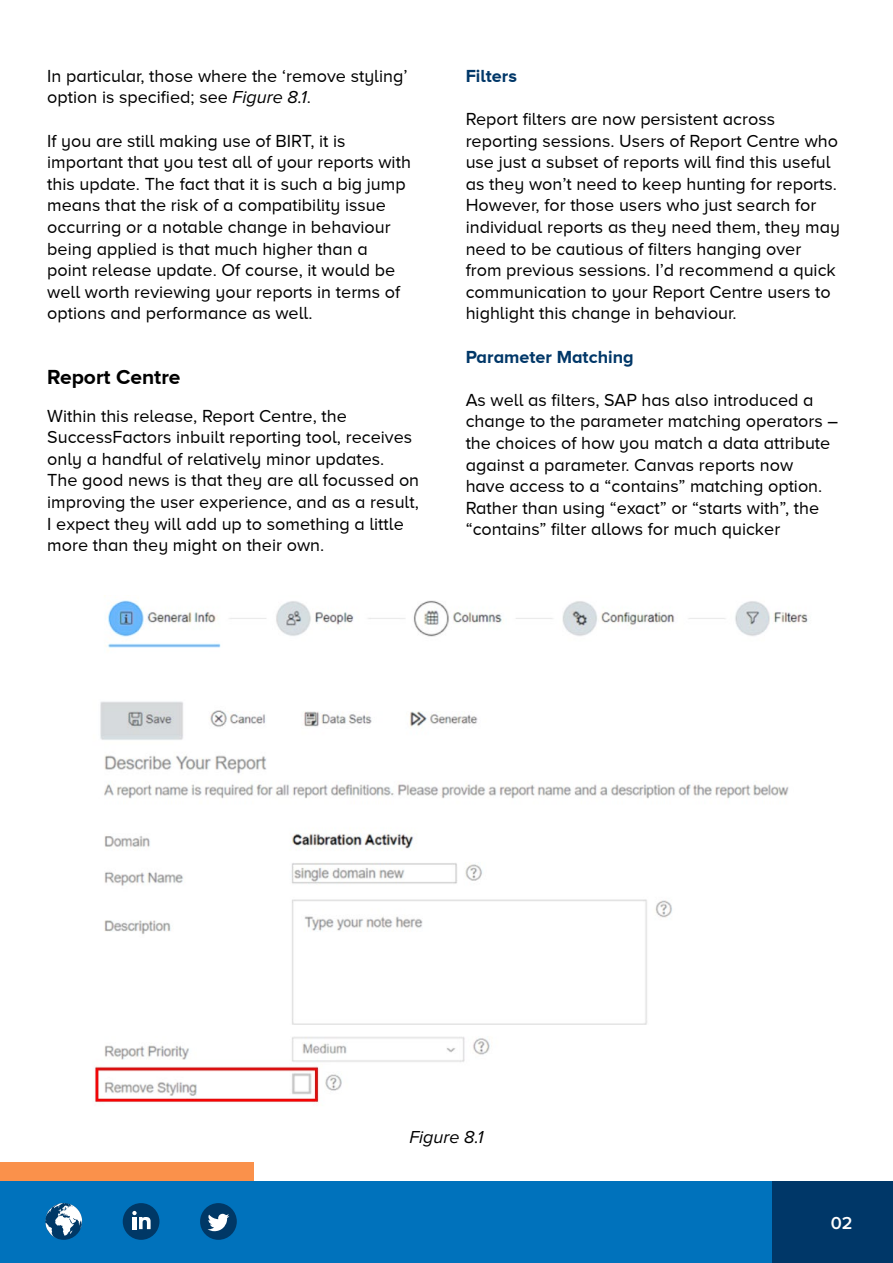
<style>
.page{position:relative;width:893px;height:1263px;background:#fff}
.page>*{position:absolute;margin:0;border:0;box-sizing:border-box;transform-origin:0 0}
.t1{font:700 21px "Proxima Nova A";color:#000}
.t2{font:18px/21.6px "Proxima Nova A";color:#000}
.t3{font:700 18px "Proxima Nova A";color:#003768}
.t4{font:italic 18px "Proxima Nova";color:#000}
.t5{font:600 18px "Proxima Nova";color:#fff}
.s1{font-family:"Proxima Nova";font-style:italic}
</style>
<div class="page">
<div style="left:0;top:1162px;width:254px;height:101px;background:#fa914b"></div>
<div style="left:0;top:1182px;width:893px;height:81px;background:#0072bc"></div>
<div style="left:773px;top:1182px;width:120px;height:81px;background:#003768"></div>
<div style="left:123px;top:1203px;width:36px;height:37px;background:#003866;border-radius:50%"></div>
<svg style="left:132px;top:1211px;width:19px;height:18px"></svg>
<svg style="left:45px;top:1203px;width:37px;height:37px"></svg>
<svg style="left:45px;top:1203px;width:37px;height:35px"></svg>
<img style="left:94px;top:600px;width:715px;height:504px">
<div style="left:200px;top:1203px;width:37px;height:37px;background:#003866;border-radius:50%"></div>
<svg style="left:208px;top:1214px;width:21px;height:17px"></svg>
<p class="t2" style="left:47px;top:65px;width:362px">In particular, those where the ‘remove styling’ option is specified; see <span class="s1">Figure 8.1</span>.</p>
<p class="t2" style="left:47px;top:130px;width:365px">If you are still making use of BIRT, it is important that you test all of your reports with this update. The fact that it is such a big jump means that the risk of a compatibility issue occurring or a notable change in behaviour being applied is that much higher than a point release update. Of course, it would be well worth reviewing your reports in terms of options and performance as well.</p>
<p class="t1" style="left:47px;top:365px;width:135px">Report Centre</p>
<p class="t2" style="left:47px;top:404px;width:373px">Within this release, Report Centre, the SuccessFactors inbuilt reporting tool, receives only a handful of relatively minor updates.<br>The good news is that they are all focussed on improving the user experience, and as a result, I expect they will add up to something a little more than they might on their own.</p>
<p class="t3" style="left:466px;top:65px;width:53px">Filters</p>
<p class="t2" style="left:466px;top:108px;width:376px">Report filters are now persistent across reporting sessions. Users of Report Centre who use just a subset of reports will find this useful as they won’t need to keep hunting for reports.<br>However, for those users who just search for individual reports as they need them, they may need to be cautious of filters hanging over from previous sessions. I’d recommend a quick communication to your Report Centre users to highlight this change in behaviour.</p>
<p class="t3" style="left:466px;top:346px;width:169px">Parameter Matching</p>
<p class="t2" style="left:466px;top:389px;width:374px">As well as filters, SAP has also introduced a change to the parameter matching operators – the choices of how you match a data attribute against a parameter. Canvas reports now<br>have access to a “contains” matching option.<br>Rather than using “exact” or “starts with”, the “contains” filter allows for much quicker</p>
<p class="t4" style="left:409px;top:1129px;width:76px">Figure 8.1</p>
<p class="t5" style="left:831px;top:1214px;width:23px">02</p>
</div>
